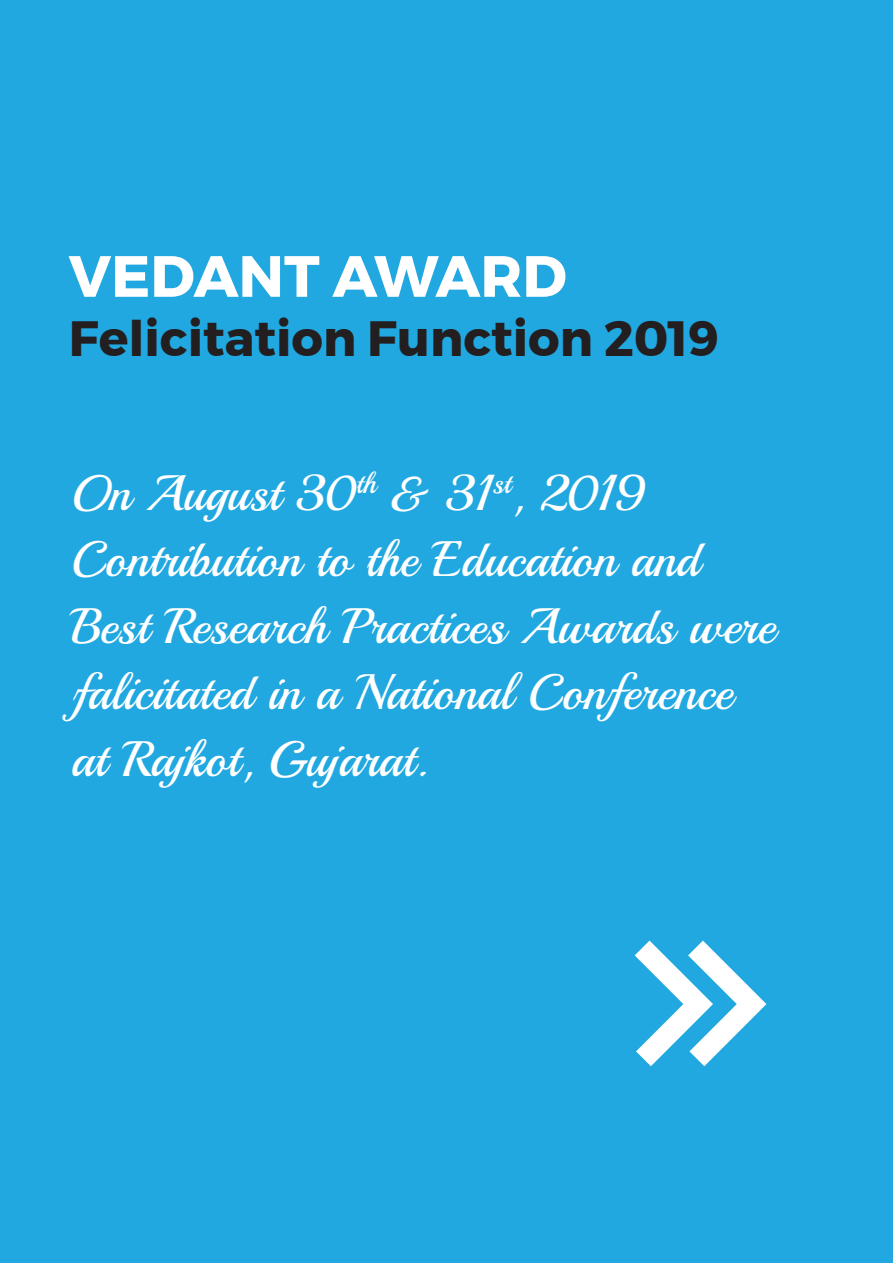
<style>
.page{position:relative;width:893px;height:1263px;background:#21a8e0}
.page>*{position:absolute;margin:0;border:0;box-sizing:border-box;transform-origin:0 0}
.t1{font:700 58.05px "Montserrat";color:#fff}
.t2{font:49.8px/66.4px "Playball";color:#fff}
.t3{font:700 49.35px "Montserrat";color:#231f20}
</style>
<div class="page">
<svg style="left:634px;top:940px;width:133px;height:127px"></svg>
<p class="t1" style="left:69px;top:230px;width:500px">VEDANT AWARD</p>
<p class="t3" style="left:69px;top:299px;width:652px">Felicitation Function 2019</p>
<p class="t2" style="left:71px;top:460px;width:706px">On August 30<sup>th</sup> &amp; 31<sup>st</sup>, 2019<br>Contribution to the Education and<br>Best Research Practices Awards were falicitated in a National Conference at Rajkot, Gujarat.</p>
</div>
